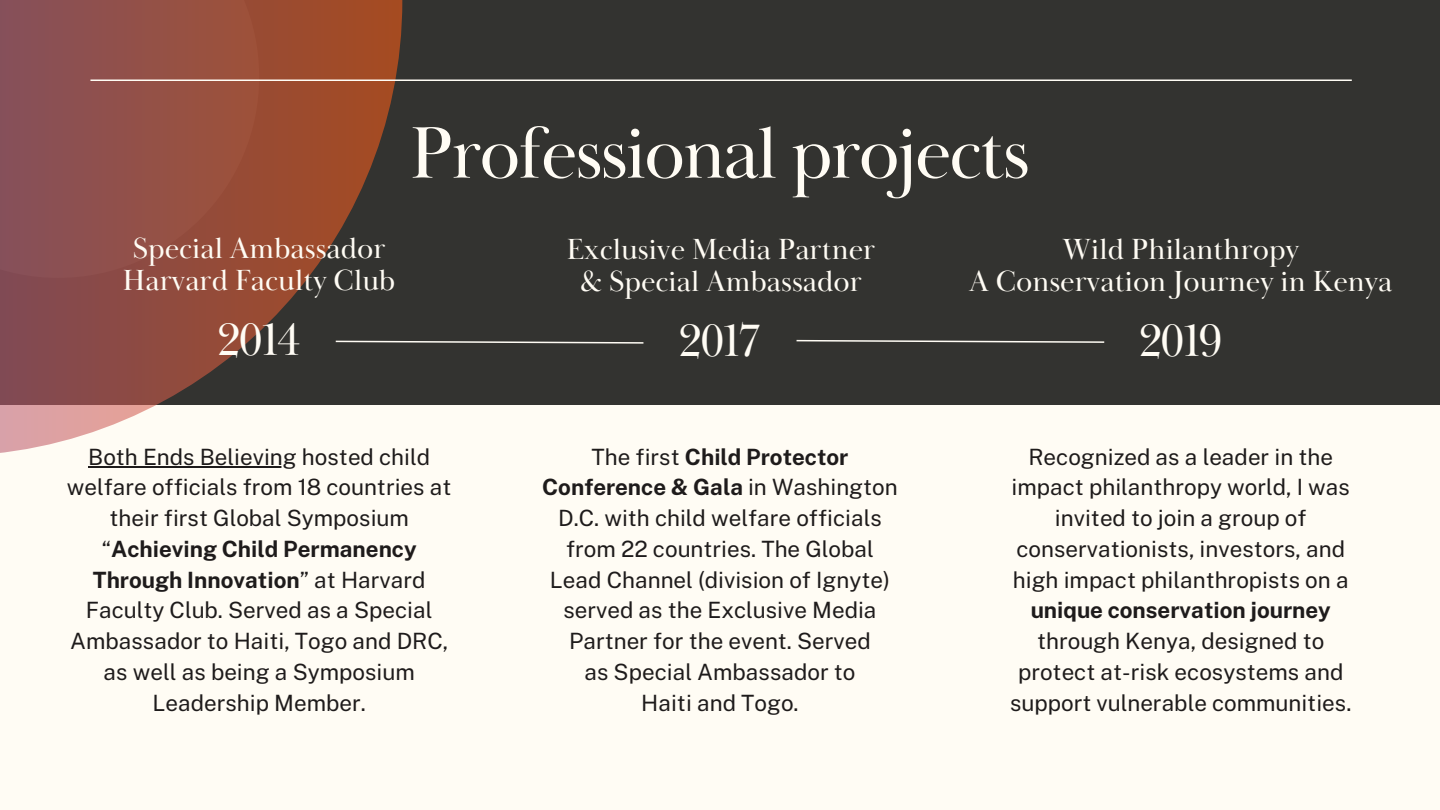
<style>
.page{position:relative;width:1440px;height:810px;background:#333330}
.page>*{position:absolute;margin:0;border:0;box-sizing:border-box;transform-origin:0 0}
.t1{font:75.4px "Baskerville Display PT";letter-spacing:-.03em;color:#fffcf4}
.t2{font:46.5px "Baskerville Display PT";letter-spacing:-.03em;color:#fffcf4}
.t3{font:29.9px/31.5px "Baskerville Display PT";color:#fffcf4;text-align:center}
.t4{font:22.4px/30.8px "Public Sans";color:#1e1b1b;text-align:center}
.s1{font-weight:700}
</style>
<div class="page">
<div style="left:0;top:405px;width:1440px;height:405px;background:#fffcf4"></div>
<svg style="left:0;top:0;width:402px;height:453px"></svg>
<hr style="left:88px;top:466px;width:209px;height:2px;background:#1e1b1b">
<hr style="left:90px;top:80px;width:1262px;height:1px;background:#fffcf4">
<svg style="left:334px;top:340px;width:310px;height:4px"></svg>
<svg style="left:796px;top:339px;width:309px;height:4px"></svg>
<p class="t3" style="left:133px;top:234px;width:254px">Special Ambassador</p>
<p class="t3" style="left:123px;top:265px;width:274px">Harvard Faculty Club</p>
<p class="t2" style="left:217px;top:311px;width:85px">2014</p>
<h3 class="t1" style="left:410px;top:107px;width:622px">Professional projects</h3>
<p class="t3" style="left:567px;top:235px;width:310px">Exclusive Media Partner &amp; Special Ambassador</p>
<p class="t3" style="left:1063px;top:235px;width:238px">Wild Philanthropy</p>
<p class="t3" style="left:969px;top:266px;width:425px">A Conservation Journey in Kenya</p>
<h2 class="t2" style="left:679px;top:313px;width:84px">2017</h2>
<h2 class="t2" style="left:1139px;top:312px;width:85px">2019</h2>
<h2 class="t4" style="left:67px;top:441px;width:386px">Both Ends Believing hosted child welfare officials from 18 countries at their first Global Symposium “<span class="s1">Achieving Child Permanency<br>Through Innovation</span>” at Harvard<br>Faculty Club. Served as a Special<br>Ambassador to Haiti, Togo and DRC, as well as being a Symposium<br>Leadership Member.</h2>
<h1 class="t4" style="left:542px;top:441px;width:357px">The first <span class="s1">Child Protector<br>Conference &amp; Gala</span> in Washington<br>D.C. with child welfare officials from 22 countries. The Global<br>Lead Channel (division of Ignyte) served as the Exclusive Media<br>Partner for the event. Served</h1>
<p class="t4" style="left:584px;top:656px;width:273px">as Special Ambassador to</p>
<h3 class="t4" style="left:641px;top:687px;width:159px">Haiti and Togo.</h3>
<p class="t4" style="left:1010px;top:441px;width:343px">Recognized as a leader in the impact philanthropy world, I was invited to join a group of conservationists, investors, and high impact philanthropists on a <span class="s1">unique conservation journey </span>through Kenya, designed to protect at-risk ecosystems and support vulnerable communities.</p>
</div>
